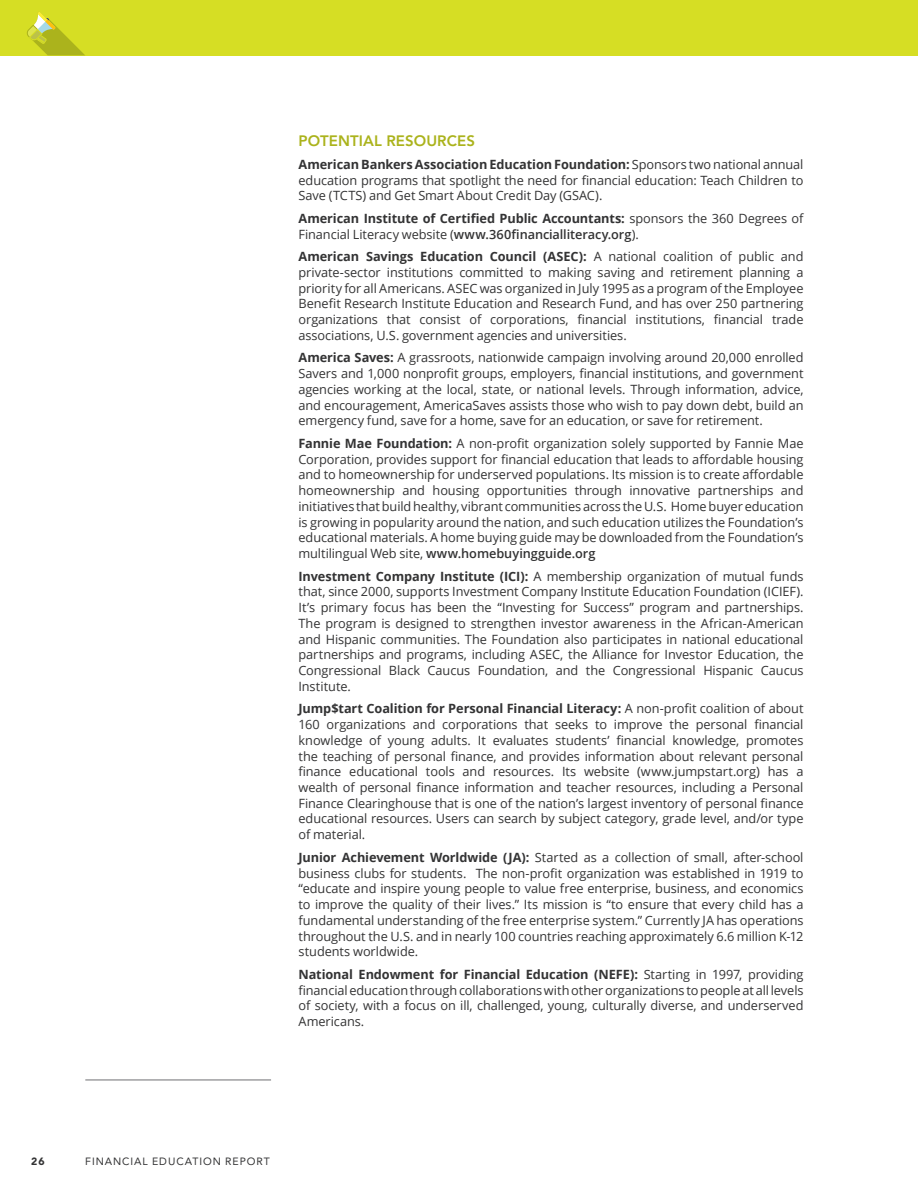
<style>
.page{position:relative;width:918px;height:1188px;background:#fff}
.page>*{position:absolute;margin:0;border:0;box-sizing:border-box;transform-origin:0 0}
.t1{font:800 15px "Avenir LT Std";letter-spacing:.005em;color:#abb31c}
.t2{font:12.75px/15.8px "Open Sans";letter-spacing:-.005em;color:#333334;text-align:justify}
.t3{font:10.5px "Avenir LT Std";letter-spacing:.09em;color:#333334}
.t4{font:900 10.5px "Avenir LT Std";color:#333334}
.s1{font-weight:700}
.s2{font-weight:600}
</style>
<div class="page">
<div style="left:0;top:0;width:918px;height:55px;background:#d6de24"></div>
<hr style="left:85px;top:1080px;width:186px;height:1px;background:#6e6f71">
<svg style="left:27px;top:12px;width:58px;height:43px"></svg>
<p class="t1" style="left:298px;top:132px;width:178px">POTENTIAL RESOURCES</p>
<p class="t2" style="left:298px;top:156px;width:507px"><span class="s1">American Bankers Association Education Foundation:</span> Sponsors two national annual education programs that spotlight the need for financial education: Teach Children to Save (TCTS) and Get Smart About Credit Day (GSAC).</p>
<p class="t2" style="left:298px;top:210px;width:507px"><span class="s1">American Institute of Certified Public Accountants:</span> sponsors the 360 Degrees of<br>Financial Literacy website (<span class="s2">www.360financialliteracy.org</span>).</p>
<p class="t2" style="left:298px;top:248px;width:507px"><span class="s1">American Savings Education Council (ASEC):</span> A national coalition of public and private-sector institutions committed to making saving and retirement planning a priority for all Americans. ASEC was organized in July 1995 as a program of the Employee Benefit Research Institute Education and Research Fund, and has over 250 partnering organizations that consist of corporations, financial institutions, financial trade associations, U.S. government agencies and universities.</p>
<p class="t2" style="left:298px;top:349px;width:507px"><span class="s1">America Saves:</span> A grassroots, nationwide campaign involving around 20,000 enrolled Savers and 1,000 nonprofit groups, employers, financial institutions, and government agencies working at the local, state, or national levels. Through information, advice, and encouragement, AmericaSaves assists those who wish to pay down debt, build an emergency fund, save for a home, save for an education, or save for retirement.</p>
<p class="t2" style="left:298px;top:435px;width:507px"><span class="s1">Fannie Mae Foundation:</span> A non-profit organization solely supported by Fannie Mae Corporation, provides support for financial education that leads to affordable housing and to homeownership for underserved populations. Its mission is to create affordable homeownership and housing opportunities through innovative partnerships and initiatives that build healthy, vibrant communities across the U.S. Home buyer education is growing in popularity around the nation, and such education utilizes the Foundation’s educational materials. A home buying guide may be downloaded from the Foundation’s multilingual Web site, <span class="s2">www.homebuyingguide.org</span></p>
<p class="t2" style="left:298px;top:568px;width:507px"><span class="s1">Investment Company Institute (ICI):</span> A membership organization of mutual funds that, since 2000, supports Investment Company Institute Education Foundation (ICIEF).<br>It’s primary focus has been the “Investing for Success” program and partnerships.<br>The program is designed to strengthen investor awareness in the African-American and Hispanic communities. The Foundation also participates in national educational partnerships and programs, including ASEC, the Alliance for Investor Education, the Congressional Black Caucus Foundation, and the Congressional Hispanic Caucus Institute.</p>
<p class="t2" style="left:298px;top:700px;width:507px"><span class="s1">Jump$tart Coalition for Personal Financial Literacy:</span> A non-profit coalition of about 160 organizations and corporations that seeks to improve the personal financial knowledge of young adults. It evaluates students’ financial knowledge, promotes the teaching of personal finance, and provides information about relevant personal finance educational tools and resources. Its website (www.jumpstart.org) has a wealth of personal finance information and teacher resources, including a Personal Finance Clearinghouse that is one of the nation’s largest inventory of personal finance educational resources. Users can search by subject category, grade level, and/or type of material.</p>
<p class="t2" style="left:298px;top:849px;width:507px"><span class="s1">Junior Achievement Worldwide (JA):</span> Started as a collection of small, after-school business clubs for students. The non-profit organization was established in 1919 to “educate and inspire young people to value free enterprise, business, and economics to improve the quality of their lives.” Its mission is “to ensure that every child has a fundamental understanding of the free enterprise system.” Currently JA has operations throughout the U.S. and in nearly 100 countries reaching approximately 6.6 million K-12 students worldwide.</p>
<p class="t2" style="left:298px;top:966px;width:507px"><span class="s1">National Endowment for Financial Education (NEFE):</span> Starting in 1997, providing financial education through collaborations with other organizations to people at all levels of society, with a focus on ill, challenged, young, culturally diverse, and underserved Americans.</p>
<p class="t4" style="left:31px;top:1155px;width:15px">26</p>
<p class="t3" style="left:85px;top:1155px;width:186px">FINANCIAL EDUCATION REPORT</p>
</div>
